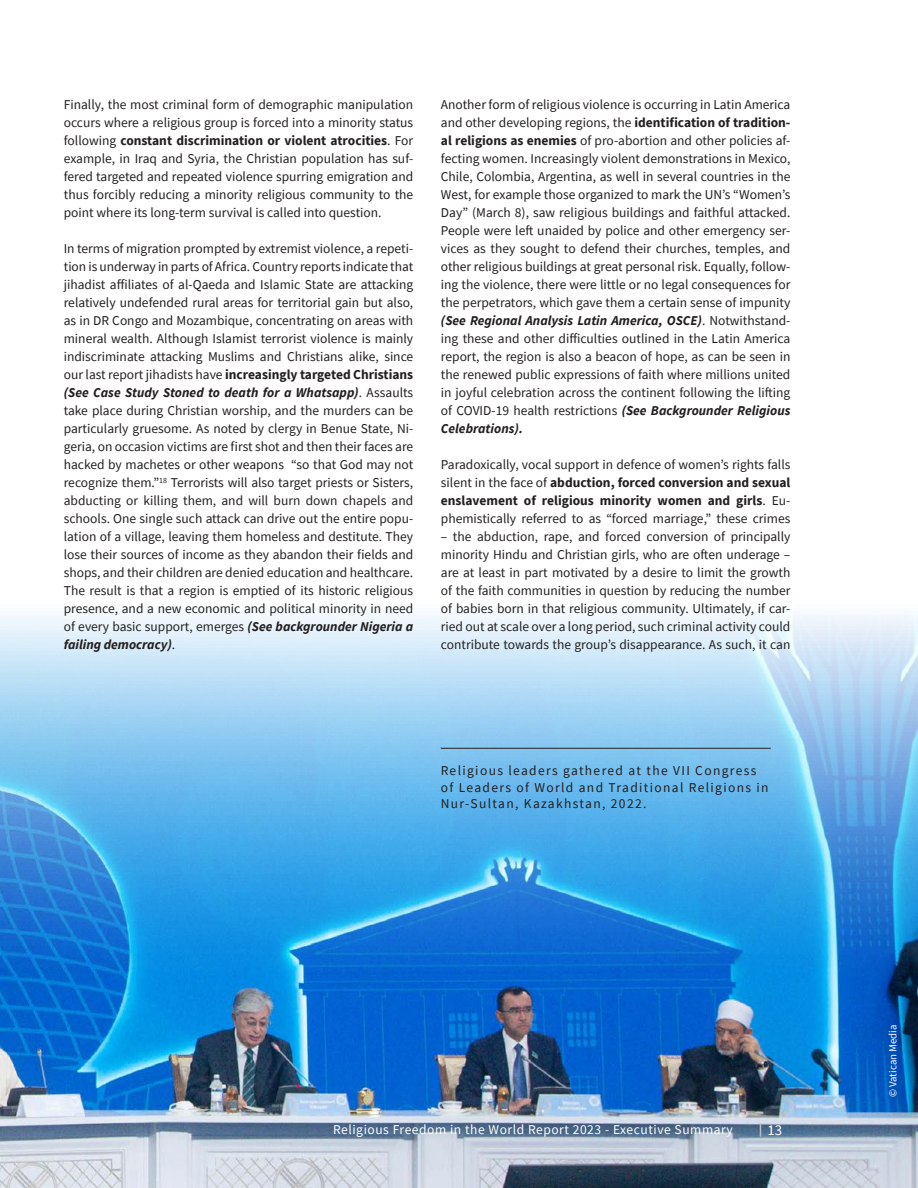
<style>
.page{position:relative;width:918px;height:1188px;background:#fff}
.page>*{position:absolute;margin:0;border:0;box-sizing:border-box;transform-origin:0 0}
.t1{font:14.85px "Source Sans Pro";color:#fff}
.RFR_2023_p_-_1_colum{font:13.5px/18px "Source Sans Pro";color:#231f20;text-align:justify}
.RFR2023_-_Descriptio{font:13.5px/16.2px "Source Sans Pro";letter-spacing:.1em;color:#231f20}
.t2{font:13.5px "Source Sans Pro";letter-spacing:.04em;color:#fff}
.Copyright_-_photo{font:10.8px "Source Sans Pro";color:#fff}
.s1{font-weight:700}
.s2{font-weight:700;font-style:italic}
</style>
<div class="page">
<img style="left:0;top:615px;width:918px;height:573px">
<hr style="left:441px;top:748px;width:330px;height:1px;background:#231f20">
<svg style="left:760px;top:1124px;width:1px;height:13px"></svg>
<p class="RFR_2023_p_-_1_colum" style="left:64px;top:96px;width:351px">Finally, the most criminal form of demographic manipulation occurs where a religious group is forced into a minority status following <span class="s1">constant discrimination or violent atrocities</span>. For example, in Iraq and Syria, the Christian population has suf&shy;fered targeted and repeated violence spurring emigration and thus forcibly reducing a minority religious community to the point where its long-term survival is called into question.</p>
<p class="RFR_2023_p_-_1_colum" style="left:64px;top:240px;width:351px">In terms of migration prompted by extremist violence, a repeti&shy;tion is underway in parts of Africa. Country reports indicate that jihadist affiliates of al-Qaeda and Islamic State are attacking relatively undefended rural areas for territorial gain but also, as in DR Congo and Mozambique, concentrating on areas with mineral wealth. Although Islamist terrorist violence is mainly indiscriminate attacking Muslims and Christians alike, since our last report jihadists have <span class="s1">increasingly targeted Christians </span><span class="s2">(See Case Study Stoned to death for a Whatsapp)</span>. Assaults take place during Christian worship, and the murders can be particularly gruesome. As noted by clergy in Benue State, Ni&shy;geria, on occasion victims are first shot and then their faces are hacked by machetes or other weapons “so that God may not recognize them.”<sup>18</sup> Terrorists will also target priests or Sisters, abducting or killing them, and will burn down chapels and schools. One single such attack can drive out the entire popu&shy;lation of a village, leaving them homeless and destitute. They lose their sources of income as they abandon their fields and shops, and their children are denied education and healthcare.<br>The result is that a region is emptied of its historic religious presence, and a new economic and political minority in need of every basic support, emerges <span class="s2">(See backgrounder Nigeria a failing democracy)</span>.</p>
<p class="RFR_2023_p_-_1_colum" style="left:441px;top:96px;width:351px">Another form of religious violence is occurring in Latin America and other developing regions, the <span class="s1">identification of tradition&shy;al religions as enemies</span> of pro-abortion and other policies af&shy;fecting women. Increasingly violent demonstrations in Mexico, Chile, Colombia, Argentina, as well in several countries in the West, for example those organized to mark the UN’s “Women’s Day” (March 8), saw religious buildings and faithful attacked.<br>People were left unaided by police and other emergency ser&shy;vices as they sought to defend their churches, temples, and other religious buildings at great personal risk. Equally, follow&shy;ing the violence, there were little or no legal consequences for the perpetrators, which gave them a certain sense of impunity <span class="s2">(See Regional Analysis Latin America, OSCE)</span>. Notwithstand&shy;ing these and other difficulties outlined in the Latin America report, the region is also a beacon of hope, as can be seen in the renewed public expressions of faith where millions united in joyful celebration across the continent following the lifting of COVID-19 health restrictions <span class="s2">(See Backgrounder Religious Celebrations).</span></p>
<p class="RFR_2023_p_-_1_colum" style="left:441px;top:456px;width:351px">Paradoxically, vocal support in defence of women’s rights falls silent in the face of <span class="s1">abduction, forced conversion and sexual enslavement of religious minority women and girls</span>. Eu&shy;phemistically referred to as “forced marriage,” these crimes</p>
<p class="RFR_2023_p_-_1_colum" style="left:441px;top:528px;width:351px">– the abduction, rape, and forced conversion of principally minority Hindu and Christian girls, who are often underage – are at least in part motivated by a desire to limit the growth of the faith communities in question by reducing the number of babies born in that religious community. Ultimately, if car&shy;ried out at scale over a long period, such criminal activity could contribute towards the group’s disappearance. As such, it can</p>
<p class="RFR2023_-_Descriptio" style="left:441px;top:763px;width:329px">Religious leaders gathered at the VII Congress of Leaders of World and Traditional Religions in<br>Nur-Sultan, Kazakhstan, 2022.</p>
<p class="t2" style="left:333px;top:1121px;width:401px">Religious Freedom in the World Report 2023 - Executive Summary</p>
<p class="t1" style="left:768px;top:1121px;width:16px">13</p>
<p class="Copyright_-_photo" style="left:886px;top:1097px;width:73px;rotate:-90deg">©Vatican Media</p>
</div>
